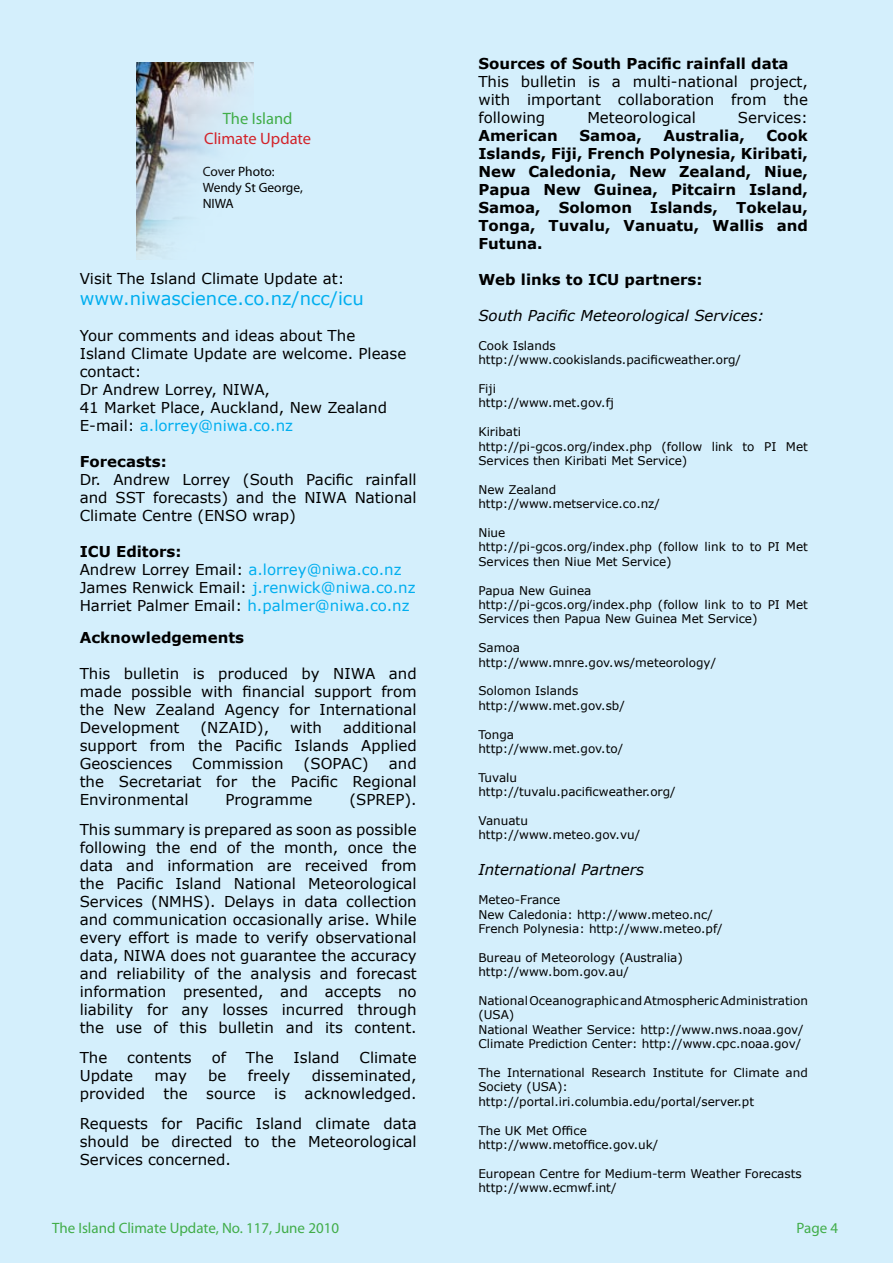
<style>
.page{position:relative;width:893px;height:1263px;background:#d4effc}
.page>*{position:absolute;margin:0;border:0;box-sizing:border-box;transform-origin:0 0}
.t1{font:18px "Verdana";color:#00aeef}
.t2{font:16.5px "Myriad Pro";color:#d2232a}
.t3{font:16.5px "Myriad Pro";color:#41ad49}
.t4{font:15px/18px "Verdana";color:#000;text-align:justify}
.t5{font:700 15px/18px "Verdana";color:#000;text-align:justify}
.t6{font:15px/18px "Verdana";color:#00aeef}
.t7{font:italic 15px "Verdana";color:#000}
.t8{font:15px "Myriad Pro";color:#41ad49}
.t9{font:13.5px/16.2px "Myriad Pro";color:#000}
.t10{font:12px/14.4px "Verdana";color:#000}
.s1{color:#00aeef}
.s2{font-weight:700;color:#000}
.s3{color:#000}
</style>
<div class="page">
<img style="left:136px;top:62px;width:117px;height:198px">
<p class="t3" style="left:223px;top:108px;width:71px">The Island</p>
<p class="t2" style="left:204px;top:128px;width:108px">Climate Update</p>
<p class="t9" style="left:203px;top:163px;width:102px">Cover Photo:<br>Wendy St George,<br>NIWA</p>
<p class="t4" style="left:80px;top:269px;width:266px">Visit The Island Climate Update at:</p>
<p class="t1" style="left:80px;top:287px;width:286px">www.niwascience.co.nz/ncc/icu</p>
<p class="t4" style="left:80px;top:326px;width:328px;text-align:left">Your comments and ideas about The<br>Island Climate Update are welcome. Please contact:<br>Dr Andrew Lorrey, NIWA,<br>41 Market Place, Auckland, New Zealand<br>E-mail: <span class="s1">a.lorrey@niwa.co.nz</span></p>
<p class="t5" style="left:80px;top:452px;width:88px">Forecasts:</p>
<p class="t4" style="left:80px;top:470px;width:338px">Dr. Andrew Lorrey (South Pacific rainfall and SST forecasts) and the NIWA National Climate Centre (ENSO wrap)</p>
<p class="t6" style="left:80px;top:542px;width:337px"><span class="s2">ICU Editors:<br></span><span class="s3">Andrew Lorrey Email:</span> a.lorrey@niwa.co.nz <span class="s3">James Renwick Email:</span> j.renwick@niwa.co.nz <span class="s3">Harriet Palmer Email:</span> h.palmer@niwa.co.nz</p>
<p class="t5" style="left:80px;top:628px;width:166px">Acknowledgements</p>
<p class="t4" style="left:80px;top:664px;width:338px">This bulletin is produced by NIWA and made possible with financial support from the New Zealand Agency for International Development</p>
<p class="t4" style="left:80px;top:718px;width:338px;text-indent:263px">additional support from the Pacific Islands Applied Geosciences</p>
<p class="t4" style="left:200px;top:718px;width:70px">(NZAID),</p>
<p class="t4" style="left:290px;top:718px;width:33px">with</p>
<p class="t4" style="left:80px;top:754px;width:338px;text-indent:309px">and the Secretariat for the Pacific Regional Environmental</p>
<p class="t4" style="left:192px;top:754px;width:93px">Commission</p>
<p class="t4" style="left:304px;top:754px;width:67px">(SOPAC)</p>
<p class="t4" style="left:80px;top:784px;width:338px;line-height:30px;text-align:right">(SPREP).<br>This summary is prepared as soon as possible</p>
<p class="t4" style="left:80px;top:838px;width:339px">following the end of the month, once the data and information are received from the Pacific Island National Meteorological Services (NMHS). Delays in data collection and communication occasionally arise. While every effort is made to verify observational data, NIWA does not guarantee the accuracy and reliability of the analysis and forecast information presented, and accepts no liability for any losses incurred through the use of this bulletin and its content.</p>
<p class="t4" style="left:80px;top:1048px;width:29px">The</p>
<p class="t4" style="left:127px;top:1048px;width:66px">contents</p>
<p class="t4" style="left:212px;top:1048px;width:16px">of</p>
<p class="t4" style="left:246px;top:1048px;width:29px">The</p>
<p class="t4" style="left:294px;top:1048px;width:48px">Island</p>
<p class="t4" style="left:360px;top:1048px;width:59px">Climate</p>
<p class="t4" style="left:80px;top:1066px;width:55px">Update</p>
<p class="t4" style="left:155px;top:1066px;width:34px">may</p>
<p class="t4" style="left:208px;top:1066px;width:20px">be</p>
<p class="t4" style="left:248px;top:1066px;width:44px">freely</p>
<p class="t4" style="left:225px;top:790px;width:89px">Programme</p>
<p class="t4" style="left:80px;top:1066px;width:338px;text-align:right">disseminated,<br>provided the source is acknowledged.</p>
<p class="t4" style="left:80px;top:1114px;width:338px">Requests for Pacific Island climate data should be directed to the Meteorological Services concerned.</p>
<p class="t5" style="left:478px;top:54px;width:312px">Sources of South Pacific rainfall data</p>
<p class="t4" style="left:478px;top:72px;width:331px">This bulletin is a multi-national project, with important collaboration from the following</p>
<p class="t4" style="left:587px;top:108px;width:110px">Meteorological</p>
<p class="t4" style="left:738px;top:108px;width:71px">Services:</p>
<p class="t5" style="left:478px;top:126px;width:331px;text-indent:288px">Cook Islands, Fiji, French Polynesia, Kiribati, New Caledonia, New Zealand, Niue, Papua New Guinea, Pitcairn Island, Samoa, Solomon Islands, Tokelau, Tonga, Tuvalu, Vanuatu, Wallis and Futuna.</p>
<p class="t5" style="left:478px;top:270px;width:225px">Web links to ICU partners:</p>
<p class="t7" style="left:478px;top:306px;width:287px">South Pacific Meteorological Services:</p>
<p class="t10" style="left:478px;top:338px;width:264px">Cook Islands http://www.cookislands.pacificweather.org/</p>
<p class="t10" style="left:478px;top:381px;width:137px">Fiji http://www.met.gov.fj</p>
<p class="t10" style="left:478px;top:424px;width:331px">Kiribati<br>http://pi-gcos.org/index.php (follow link to PI Met<br>Services then Kiribati Met Service)</p>
<p class="t10" style="left:478px;top:482px;width:183px">New Zealand http://www.metservice.co.nz/</p>
<p class="t10" style="left:478px;top:525px;width:331px">Niue<br>http://pi-gcos.org/index.php (follow link to to PI Met<br>Services then Niue Met Service)</p>
<p class="t10" style="left:478px;top:583px;width:331px">Papua New Guinea<br>http://pi-gcos.org/index.php (follow link to to PI Met<br>Services then Papua New Guinea Met Service)</p>
<p class="t10" style="left:478px;top:640px;width:239px">Samoa http://www.mnre.gov.ws/meteorology/</p>
<p class="t10" style="left:478px;top:683px;width:148px">Solomon Islands http://www.met.gov.sb/</p>
<p class="t10" style="left:478px;top:727px;width:146px">Tonga http://www.met.gov.to/</p>
<p class="t10" style="left:478px;top:770px;width:199px">Tuvalu http://tuvalu.pacificweather.org/</p>
<p class="t10" style="left:478px;top:813px;width:163px">Vanuatu http://www.meteo.gov.vu/</p>
<p class="t7" style="left:478px;top:860px;width:167px">International Partners</p>
<p class="t10" style="left:478px;top:892px;width:246px">Meteo-France<br>New Caledonia: http://www.meteo.nc/<br>French Polynesia: http://www.meteo.pf/</p>
<p class="t10" style="left:478px;top:950px;width:206px">Bureau of Meteorology (Australia) http://www.bom.gov.au/</p>
<p class="t10" style="left:478px;top:993px;width:331px">National Oceanographic and Atmospheric Administration (USA)<br>National Weather Service: http://www.nws.noaa.gov/ Climate Prediction Center: http://www.cpc.noaa.gov/</p>
<p class="t10" style="left:478px;top:1065px;width:331px">The International Research Institute for Climate and<br>Society (USA): http://portal.iri.columbia.edu/portal/server.pt</p>
<p class="t10" style="left:478px;top:1123px;width:181px">The UK Met Office http://www.metoffice.gov.uk/</p>
<p class="t10" style="left:478px;top:1166px;width:325px">European Centre for Medium-term Weather Forecasts http://www.ecmwf.int/</p>
<p class="t5" style="left:478px;top:126px;width:81px">American</p>
<p class="t5" style="left:580px;top:126px;width:64px">Samoa,</p>
<p class="t5" style="left:664px;top:126px;width:83px">Australia,</p>
<p class="t8" style="left:52px;top:1219px;width:289px">The Island Climate Update, No. 117, June 2010</p>
<p class="t8" style="left:796px;top:1218px;width:43px">Page 4</p>
</div>
